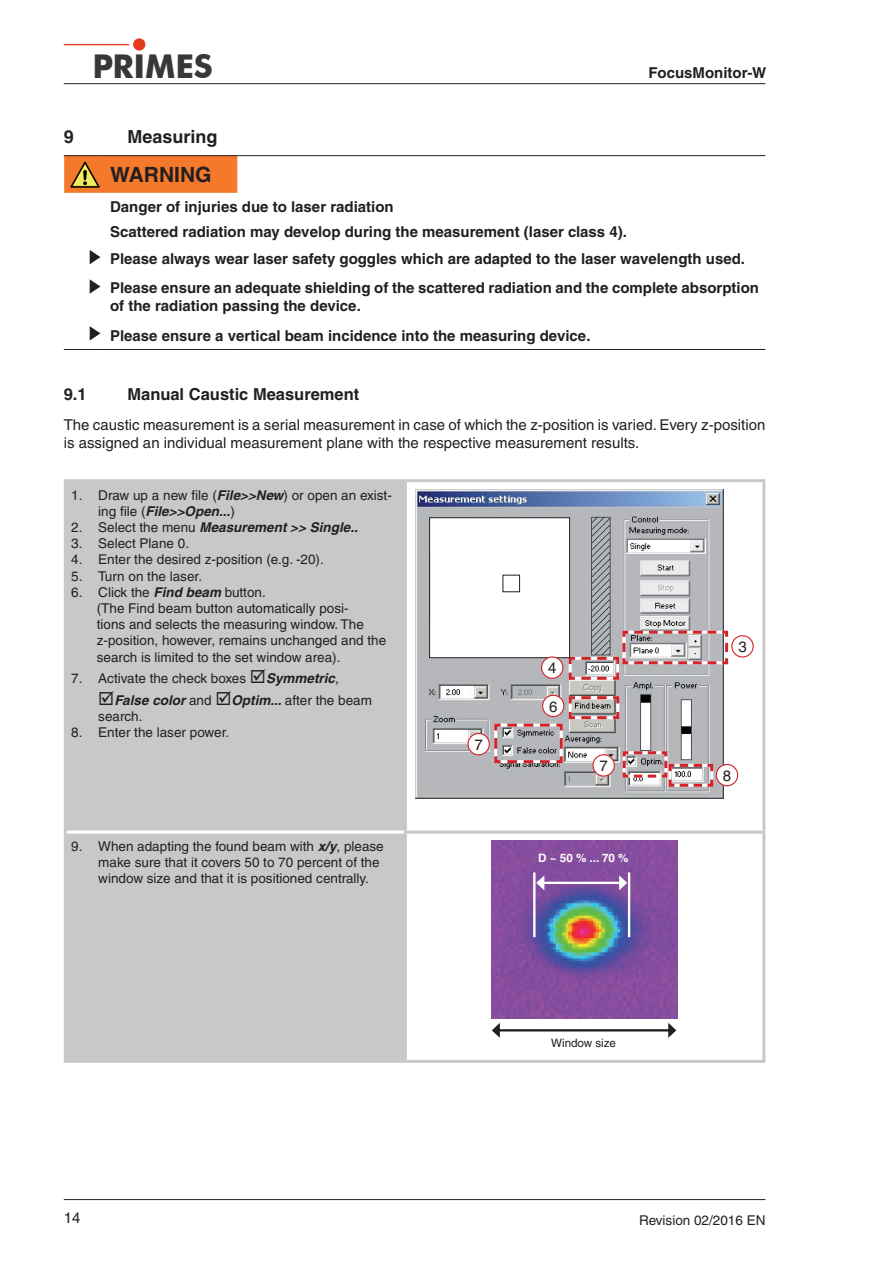
<style>
.page{position:relative;width:893px;height:1263px;background:#fff}
.page>*{position:absolute;margin:0;border:0;box-sizing:border-box;transform-origin:0 0}
.t1{font:700 32.85px "Futura BT";color:#393837}
.t2{font:700 21px "Helvetica";color:#231f20}
.t3{font:700 18px "Helvetica";color:#231f20}
.t4{font:700 16.5px "Helvetica";color:#231f20}
.t5{font:700 15px/25.2px "Helvetica";color:#231f20}
.t6{font:15px/18px "Helvetica";color:#231f20}
.t7{font:13.5px/16.2px "Helvetica";color:#231f20}
.t8{font:italic 700 13.5px "Helvetica";color:#231f20}
.t9{font:700 11.7px "Helvetica";color:#fff}
.t10{font:11.7px "Helvetica";color:#231f20}
.s1{font-weight:700;font-style:italic}
.s2{font-weight:400;font-style:normal}
</style>
<div class="page">
<hr style="left:64px;top:83px;width:701px;height:1px;background:#231f20">
<hr style="left:64px;top:1199px;width:701px;height:1px;background:#231f20">
<div style="left:134px;top:39px;width:11px;height:11px;background:#e43b20;border-radius:50%"></div>
<div style="left:134px;top:39px;width:11px;height:11px;border:1px solid #e43b20;border-radius:50%"></div>
<hr style="left:64px;top:44px;width:65px;height:1px;background:#e43b20">
<svg style="left:64px;top:156px;width:173px;height:37px"></svg>
<hr style="left:64px;top:349px;width:38px;height:1px;background:#231f20">
<hr style="left:102px;top:349px;width:135px;height:1px;background:#231f20">
<hr style="left:237px;top:349px;width:528px;height:1px;background:#231f20">
<hr style="left:64px;top:155px;width:38px;height:1px;background:#231f20">
<hr style="left:102px;top:155px;width:135px;height:1px;background:#231f20">
<hr style="left:237px;top:155px;width:528px;height:1px;background:#231f20">
<img style="left:70px;top:162px;width:30px;height:25px">
<svg style="left:89px;top:250px;width:12px;height:15px"></svg>
<svg style="left:89px;top:279px;width:12px;height:15px"></svg>
<svg style="left:89px;top:326px;width:12px;height:15px"></svg>
<div style="left:67px;top:482px;width:337px;height:578px;background:#c7c8ca"></div>
<hr style="left:64px;top:479px;width:341px;height:3px;background:#c7c8ca">
<hr style="left:64px;top:482px;width:3px;height:350px;background:#c7c8ca">
<hr style="left:64px;top:832px;width:3px;height:228px;background:#c7c8ca">
<hr style="left:405px;top:479px;width:360px;height:3px;background:#c7c8ca">
<hr style="left:404px;top:482px;width:3px;height:348px;background:#c7c8ca">
<hr style="left:762px;top:482px;width:3px;height:348px;background:#c7c8ca">
<hr style="left:404px;top:830px;width:361px;height:3px;background:#c7c8ca">
<hr style="left:404px;top:833px;width:3px;height:227px;background:#c7c8ca">
<hr style="left:762px;top:833px;width:3px;height:227px;background:#c7c8ca">
<hr style="left:405px;top:1060px;width:360px;height:3px;background:#c7c8ca">
<hr style="left:67px;top:830px;width:337px;height:3px;background:#fff">
<hr style="left:64px;top:1060px;width:341px;height:3px;background:#c7c8ca">
<img style="left:416px;top:489px;width:308px;height:310px">
<div style="left:731px;top:635px;width:23px;height:22px;border:1px solid #d1232a;border-radius:50%"></div>
<div style="left:468px;top:733px;width:21px;height:22px;background:#fff;border-radius:50%"></div>
<div style="left:467px;top:733px;width:23px;height:22px;border:1px solid #d1232a;border-radius:50%"></div>
<svg style="left:493px;top:695px;width:222px;height:93px"></svg>
<div style="left:716px;top:764px;width:22px;height:22px;background:#fff;border-radius:50%"></div>
<div style="left:716px;top:764px;width:22px;height:22px;border:1px solid #d1232a;border-radius:50%"></div>
<div style="left:430px;top:518px;width:140px;height:140px;background:#fff"></div>
<div style="left:429px;top:517px;width:141px;height:141px;border:1px solid #231f20"></div>
<div style="left:503px;top:575px;width:17px;height:17px;border:1px solid #231f20"></div>
<div style="left:542px;top:657px;width:21px;height:21px;background:#fff;border-radius:50%"></div>
<div style="left:541px;top:656px;width:22px;height:23px;border:1px solid #d1232a;border-radius:50%"></div>
<img style="left:620px;top:512px;width:94px;height:117px">
<svg style="left:567px;top:629px;width:162px;height:52px"></svg>
<img style="left:492px;top:840px;width:185px;height:178px">
<hr style="left:498px;top:1029px;width:172px;height:2px;background:#231f20">
<svg style="left:492px;top:1023px;width:8px;height:15px"></svg>
<svg style="left:668px;top:1023px;width:8px;height:15px"></svg>
<hr style="left:542px;top:882px;width:79px;height:2px;background:#fff">
<svg style="left:536px;top:875px;width:8px;height:15px"></svg>
<svg style="left:619px;top:875px;width:8px;height:15px"></svg>
<hr style="left:533px;top:872px;width:2px;height:65px;background:#fff">
<hr style="left:628px;top:872px;width:2px;height:65px;background:#fff">
<h1 class="t1" style="left:93px;top:46px;width:122px">PRIMES</h1>
<p class="t5" style="left:648px;top:60px;width:120px">FocusMonitor-W</p>
<h3 class="t3" style="left:64px;top:125px;width:12px">9</h3>
<h3 class="t3" style="left:128px;top:125px;width:92px">Measuring</h3>
<h2 class="t2" style="left:110px;top:162px;width:103px">WARNING</h2>
<p class="t5" style="left:110px;top:193px;width:518px">Danger of injuries due to laser radiation<br>Scattered radiation may develop during the measurement (laser class 4).</p>
<p class="t5" style="left:110px;top:244px;width:650px;line-height:28.8px">Please always wear laser safety goggles which are adapted to the laser wavelength used.<br>Please ensure an adequate shielding of the scattered radiation and the complete absorption</p>
<p class="t5" style="left:110px;top:291px;width:482px;line-height:29.7px">of the radiation passing the device.<br>Please ensure a vertical beam incidence into the measuring device.</p>
<p class="t4" style="left:64px;top:384px;width:24px">9.1</p>
<p class="t4" style="left:128px;top:384px;width:233px">Manual Caustic Measurement</p>
<p class="t6" style="left:64px;top:416px;width:703px">The caustic measurement is a serial measurement in case of which the z-position is varied. Every z-position is assigned an individual measurement plane with the respective measurement results.</p>
<p class="t7" style="left:98px;top:487px;width:295px;text-indent:-27px">1. Draw up a new file (<span class="s1">File&gt;&gt;New</span>) or open an exist&shy;ing file (<span class="s1">File&gt;&gt;Open...</span>)</p>
<p class="t8" style="left:71px;top:519px;width:288px"><span class="s2">2. Select the menu</span> Measurement &gt;&gt; Single..</p>
<p class="t7" style="left:71px;top:535px;width:119px">3. Select Plane 0.</p>
<p class="t7" style="left:71px;top:552px;width:254px">4. Enter the desired z-position (e.g. -20).</p>
<p class="t7" style="left:71px;top:568px;width:132px">5. Turn on the laser.</p>
<p class="t7" style="left:97px;top:584px;width:291px;text-indent:-26px">6. Click the <span class="s1">Find beam</span> button.<br>(The Find beam button automatically posi-<br>tions and selects the measuring window. The z-position, however, remains unchanged and the search is limited to the set window area).</p>
<p class="t7" style="left:71px;top:670px;width:269px">7. Activate the check boxes ☑<span class="s1">Symmetric</span>,</p>
<p class="t7" style="left:98px;top:692px;width:275px">☑<span class="s1">False color</span> and ☑<span class="s1">Optim...</span> after the beam search.</p>
<p class="t7" style="left:71px;top:724px;width:160px">8. Enter the laser power.</p>
<p class="t6" style="left:738px;top:638px;width:10px">3</p>
<p class="t6" style="left:548px;top:659px;width:10px">4</p>
<p class="t6" style="left:549px;top:697px;width:10px">6</p>
<p class="t6" style="left:474px;top:736px;width:10px">7</p>
<p class="t7" style="left:98px;top:838px;width:287px;text-indent:-27px">9. When adapting the found beam with <span class="s1">x/y</span>, please make sure that it covers 50 to 70 percent of the window size and that it is positioned centrally.</p>
<p class="t6" style="left:599px;top:757px;width:10px">7</p>
<p class="t9" style="left:538px;top:850px;width:92px">D ~ 50 % ... 70 %</p>
<p class="t10" style="left:551px;top:1035px;width:66px">Window size</p>
<p class="t6" style="left:723px;top:767px;width:10px">8</p>
<p class="t6" style="left:64px;top:1209px;width:18px">14</p>
<p class="t7" style="left:639px;top:1212px;width:128px">Revision 02/2016 EN</p>
</div>
